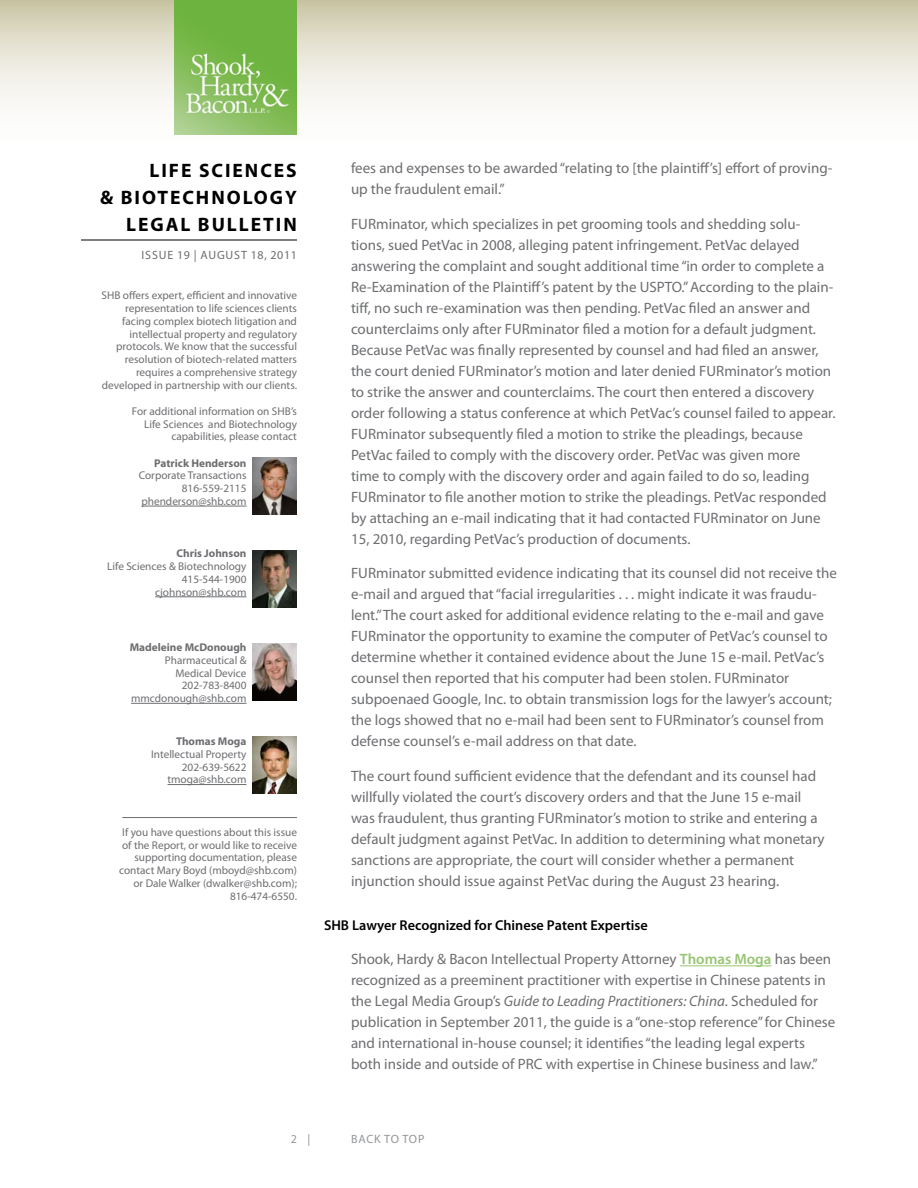
<style>
.page{position:relative;width:918px;height:1188px;background:#fff}
.page>*{position:absolute;margin:0;border:0;box-sizing:border-box;transform-origin:0 0}
.t1{font:700 19.5px "Myriad Pro";letter-spacing:.1em;color:#000}
.t2{font:15px/21px "Myriad Pro";color:#6d6e71}
.t3{font:600 14.25px "Myriad Pro";color:#000}
.t4{font:12px "Myriad Pro";letter-spacing:.05em;color:#6d6e71}
.t5{font:12px "Myriad Pro";color:#939598}
.t6{font:11.25px/12.8px "Myriad Pro";color:#6d6e71;text-align:right}
.t7{font:700 11.25px "Myriad Pro";color:#6d6e71}
.s1{font-weight:600;color:#96c572}
.s2{font-style:italic}
</style>
<div class="page">
<svg style="left:0;top:0;width:918px;height:135px"></svg>
<hr style="left:81px;top:240px;width:216px;height:1px;background:#000">
<img style="left:175px;top:0;width:122px;height:135px">
<hr style="left:680px;top:965px;width:91px;height:1px;background:#96c572">
<hr style="left:141px;top:506px;width:106px;height:1px;background:#6d6e71">
<hr style="left:155px;top:597px;width:92px;height:1px;background:#6d6e71">
<hr style="left:131px;top:703px;width:116px;height:1px;background:#6d6e71">
<hr style="left:168px;top:784px;width:79px;height:1px;background:#6d6e71">
<hr style="left:122px;top:817px;width:175px;height:1px;background:#6d6e71">
<img style="left:253px;top:736px;width:44px;height:57px">
<img style="left:253px;top:457px;width:44px;height:57px">
<img style="left:253px;top:643px;width:44px;height:57px">
<img style="left:253px;top:550px;width:44px;height:57px">
<h1 class="t1" style="left:150px;top:157px;width:149px">life sciences</h1>
<h1 class="t1" style="left:100px;top:184px;width:198px">&amp; BIOTECHnology</h1>
<h1 class="t1" style="left:126px;top:211px;width:13px">LEG</h1>
<h1 class="t1" style="left:166px;top:211px;width:73px">AL BULLE</h1>
<h1 class="t1" style="left:263px;top:211px;width:23px">TIN</h1>
<p class="t4" style="left:142px;top:248px;width:157px">Issue 19 | AUGUST 18, 2011</p>
<p class="t6" style="left:102px;top:289px;width:197px">SHB offers expert, efficient and innovative representation to life sciences clients facing complex biotech litigation and intellectual property and regulatory protocols. We know that the successful resolution of biotech-related matters requires a comprehensive strategy developed in partnership with our clients.</p>
<p class="t6" style="left:132px;top:405px;width:167px">For additional information on SHB’s<br>Life Sciences and Biotechnology capabilities, please contact</p>
<p class="t7" style="left:154px;top:456px;width:94px">Patrick Henderson</p>
<p class="t6" style="left:139px;top:469px;width:109px">Corporate Transactions<br>816-559-2115 phenderson@shb.com</p>
<p class="t7" style="left:176px;top:546px;width:72px">Chris Johnson</p>
<p class="t6" style="left:107px;top:560px;width:141px">Life Sciences &amp; Biotechnology<br>415-544-1900 cjohnson@shb.com</p>
<p class="t7" style="left:130px;top:640px;width:118px">Madeleine McDonough</p>
<p class="t6" style="left:131px;top:654px;width:117px">Pharmaceutical &amp;<br>Medical Device<br>202-783-8400 mmcdonough@shb.com</p>
<p class="t7" style="left:176px;top:734px;width:72px">Thomas Moga</p>
<p class="t6" style="left:151px;top:748px;width:97px">Intellectual Property<br>202-639-5622 tmoga@shb.com</p>
<p class="t6" style="left:119px;top:826px;width:179px">If you have questions about this issue of the Report, or would like to receive supporting documentation, please contact Mary Boyd (mboyd@shb.com) or Dale Walker (dwalker@shb.com);<br>816-474-6550.</p>
<p class="t2" style="left:351px;top:157px;width:483px">fees and expenses to be awarded “relating to [the plaintiff’s] effort of proving&shy;up the fraudulent email.”</p>
<p class="t2" style="left:351px;top:213px;width:486px">FURminator, which specializes in pet grooming tools and shedding solu&shy;tions, sued PetVac in 2008, alleging patent infringement. PetVac delayed answering the complaint and sought additional time “in order to complete a Re-Examination of the Plaintiff’s patent by the USPTO.” According to the plain&shy;tiff, no such re-examination was then pending. PetVac filed an answer and counterclaims only after FURminator filed a motion for a default judgment.<br>Because PetVac was finally represented by counsel and had filed an answer, the court denied FURminator’s motion and later denied FURminator’s motion to strike the answer and counterclaims. The court then entered a discovery order following a status conference at which PetVac’s counsel failed to appear.<br>FURminator subsequently filed a motion to strike the pleadings, because PetVac failed to comply with the discovery order. PetVac was given more<br>time to comply with the discovery order and again failed to do so, leading FURminator to file another motion to strike the pleadings. PetVac responded by attaching an e-mail indicating that it had contacted FURminator on June 15, 2010, regarding PetVac’s production of documents.</p>
<p class="t2" style="left:351px;top:562px;width:487px">FURminator submitted evidence indicating that its counsel did not receive the e-mail and argued that “facial irregularities . . . might indicate it was fraudu&shy;lent.” The court asked for additional evidence relating to the e-mail and gave FURminator the opportunity to examine the computer of PetVac’s counsel to determine whether it contained evidence about the June 15 e-mail. PetVac’s counsel then reported that his computer had been stolen. FURminator subpoenaed Google, Inc. to obtain transmission logs for the lawyer’s account; the logs showed that no e-mail had been sent to FURminator’s counsel from defense counsel’s e-mail address on that date.</p>
<p class="t2" style="left:351px;top:765px;width:475px">The court found sufficient evidence that the defendant and its counsel had willfully violated the court’s discovery orders and that the June 15 e-mail was fraudulent, thus granting FURminator’s motion to strike and entering a default judgment against PetVac. In addition to determining what monetary sanctions are appropriate, the court will consider whether a permanent injunction should issue against PetVac during the August 23 hearing.</p>
<p class="t3" style="left:324px;top:916px;width:325px">SHB Lawyer Recognized for Chinese Patent Expertise</p>
<p class="t2" style="left:351px;top:949px;width:486px">Shook, Hardy &amp; Bacon Intellectual Property Attorney <span class="s1">Thomas Moga</span> has been recognized as a preeminent practitioner with expertise in Chinese patents in the Legal Media Group’s <span class="s2">Guide to Leading Practitioners: China</span>. Scheduled for publication in September 2011, the guide is a “one-stop reference” for Chinese and international in-house counsel; it identifies “the leading legal experts both inside and outside of PRC with expertise in Chinese business and law.”</p>
<p class="t5" style="left:291px;top:1132px;width:21px">2 |</p>
<p class="t5" style="left:351px;top:1132px;width:9px">back</p>
<p class="t5" style="left:384px;top:1132px;width:27px">to top</p>
</div>
